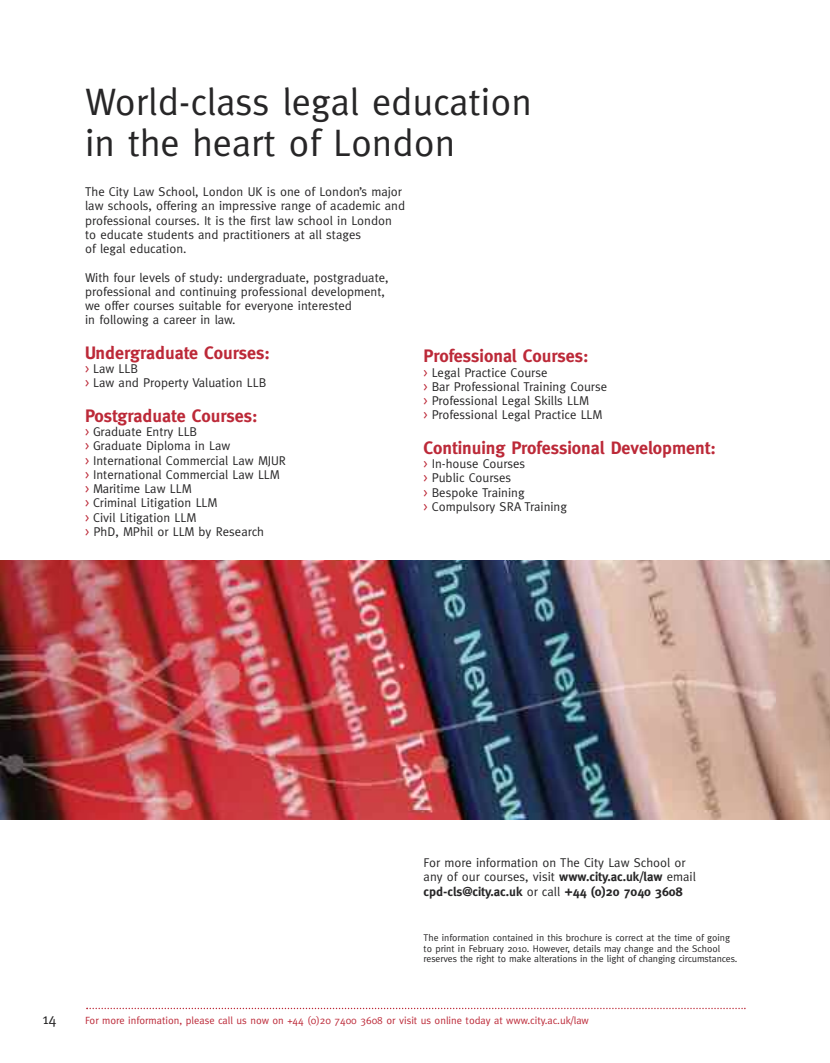
<style>
.page{position:relative;width:830px;height:1063px;background:#fff}
.page>*{position:absolute;margin:0;border:0;box-sizing:border-box;transform-origin:0 0}
.t1{font:38.25px/40.5px "Meta";color:#272627}
.t2{font:700 18px "Meta";color:#bc2938}
.t3{font:15px "Meta";color:#272627}
.t4{font:12.75px/14.2px "Meta";color:#272627}
.t5{font:10.5px "Meta";color:#bc2938}
.t6{font:9.75px/10.5px "Meta";color:#272627}
.s1{color:#bc2938}
.s2{font-weight:700}
</style>
<div class="page">
<svg style="left:86px;top:1008px;width:659px;height:1px"></svg>
<img style="left:0;top:561px;width:829px;height:258px">
<img style="left:0;top:562px;width:775px;height:247px">
<h1 class="t1" style="left:85px;top:82px;width:448px">World-class legal education in the heart of London</h1>
<p class="t4" style="left:85px;top:185px;width:321px">The City Law School, London UK is one of London’s major law schools, offering an impressive range of academic and professional courses. It is the first law school in London to educate students and practitioners at all stages<br>of legal education.</p>
<p class="t4" style="left:85px;top:270px;width:305px">With four levels of study: undergraduate, postgraduate, professional and continuing professional development, we offer courses suitable for everyone interested<br>in following a career in law.</p>
<h2 class="t2" style="left:85px;top:342px;width:186px">Undergraduate Courses:</h2>
<p class="t4" style="left:85px;top:362px;width:182px"><span class="s1">&gt;</span> Law LLB<br><span class="s1">&gt;</span> Law and Property Valuation LLB</p>
<h2 class="t2" style="left:85px;top:405px;width:174px">Postgraduate Courses:</h2>
<p class="t4" style="left:85px;top:425px;width:202px"><span class="s1">&gt;</span> Graduate Entry LLB<br><span class="s1">&gt;</span> Graduate Diploma in Law<br><span class="s1">&gt;</span> International Commercial Law MJUR <span class="s1">&gt;</span> International Commercial Law LLM <span class="s1">&gt;</span> Maritime Law LLM<br><span class="s1">&gt;</span> Criminal Litigation LLM<br><span class="s1">&gt;</span> Civil Litigation LLM<br><span class="s1">&gt;</span> PhD, MPhil or LLM by Research</p>
<h2 class="t2" style="left:423px;top:346px;width:166px">Professional Courses:</h2>
<p class="t4" style="left:423px;top:365px;width:185px"><span class="s1">&gt;</span> Legal Practice Course<br><span class="s1">&gt;</span> Bar Professional Training Course <span class="s1">&gt;</span> Professional Legal Skills LLM<br><span class="s1">&gt;</span> Professional Legal Practice LLM</p>
<h2 class="t2" style="left:423px;top:437px;width:293px">Continuing Professional Development:</h2>
<p class="t4" style="left:423px;top:457px;width:145px"><span class="s1">&gt;</span> In-house Courses<br><span class="s1">&gt;</span> Public Courses<br><span class="s1">&gt;</span> Bespoke Training<br><span class="s1">&gt;</span> Compulsory SRA Training</p>
<p class="t3" style="left:43px;top:1010px;width:16px">14</p>
<p class="t4" style="left:423px;top:856px;width:273px">For more information on The City Law School or any of our courses, visit <span class="s2">www.city.ac.uk/law</span> email <span class="s2">cpd-cls@city.ac.uk</span> or call <span class="s2">+44 (0)20 7040 3608</span></p>
<p class="t6" style="left:423px;top:933px;width:315px">The information contained in this brochure is correct at the time of going to print in February 2010. However, details may change and the School reserves the right to make alterations in the light of changing circumstances.</p>
<p class="t5" style="left:85px;top:1014px;width:505px">For more information, please call us now on +44 (0)20 7400 3608 or visit us online today at www.city.ac.uk/law</p>
</div>
